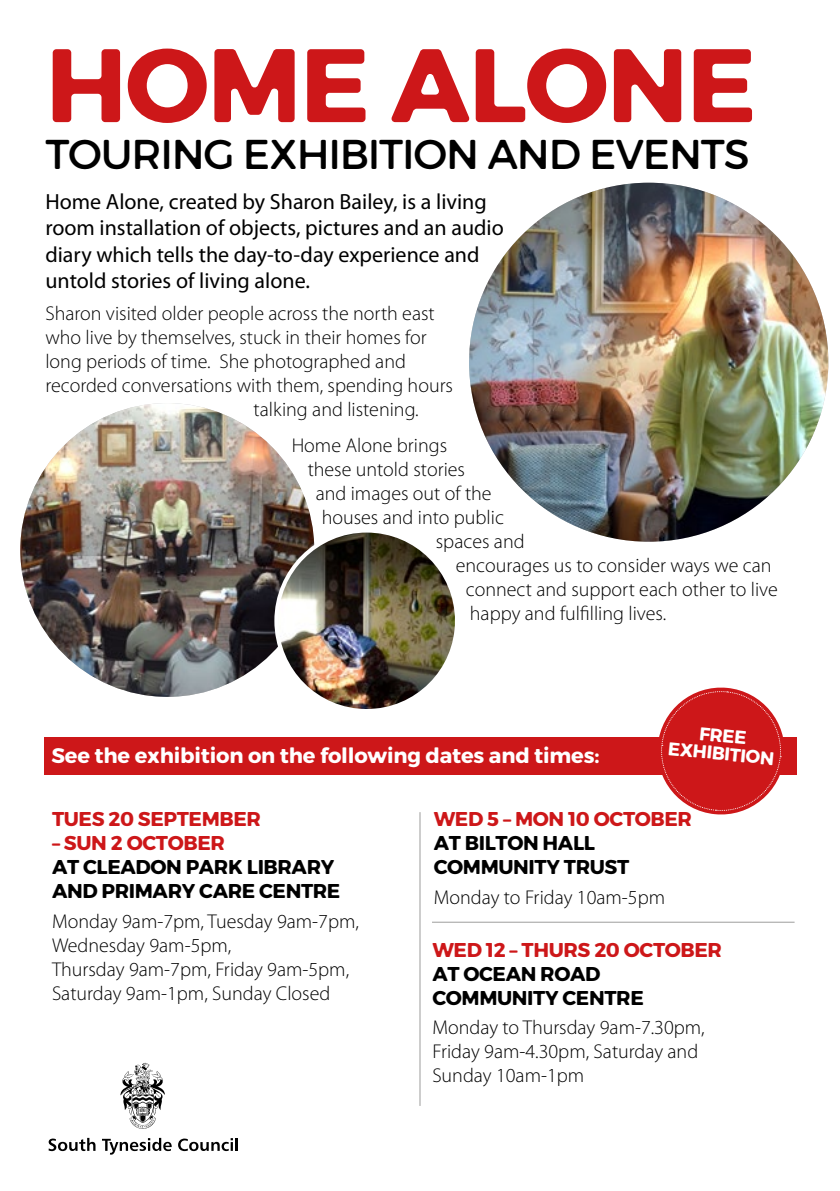
<style>
.page{position:relative;width:840px;height:1191px;background:#fff}
.page>*{position:absolute;margin:0;border:0;box-sizing:border-box;transform-origin:0 0}
.t1{font:104.2px "Trueno Round Bd";letter-spacing:-.02em;color:#cd1719}
.t2{font:41.6px "Trueno Round";letter-spacing:-.03em;color:#000}
.t3{font:22px/26.4px "Myriad Pro";color:#000}
.t4{font:21px "Trueno Round Bd";letter-spacing:-.01em;color:#fff}
.t5{font:300 20px/24px "Myriad Pro";color:#000}
.t6{font:20px/24px "Trueno Round Bd";letter-spacing:-.02em;color:#000}
.t7{font:20px "Trueno Round Bd";letter-spacing:-.02em;color:#cd1719}
.t8{font:18.4px/17.8px "Trueno Round Bd";color:#fff;text-align:center}
</style>
<div class="page">
<img style="left:469px;top:183px;width:358px;height:359px;border-radius:179px">
<svg style="left:49px;top:1137px;width:46px;height:14px"></svg>
<svg style="left:102px;top:1137px;width:69px;height:17px"></svg>
<svg style="left:178px;top:1138px;width:59px;height:13px"></svg>
<svg style="left:120px;top:1062px;width:45px;height:67px"></svg>
<div style="left:44px;top:737px;width:752px;height:37px;background:#cd1719"></div>
<svg style="left:654px;top:687px;width:133px;height:128px"></svg>
<img style="left:20px;top:403px;width:294px;height:294px;border-radius:147px">
<img style="left:276px;top:530px;width:180px;height:181px;border-radius:90px">
<div style="left:274px;top:528px;width:184px;height:185px;border:4px solid #fff;border-radius:50%"></div>
<hr style="left:419px;top:812px;width:1px;height:294px;background:#9d9d9c">
<hr style="left:432px;top:921px;width:362px;height:1px;background:#9d9d9c">
<h1 class="t1" style="left:45px;top:20px;width:712px">HOME ALONE</h1>
<h2 class="t2" style="left:45px;top:128px;width:705px">TOURING EXHIBITION AND EVENTS</h2>
<p class="t3" style="left:45px;top:188px;width:459px">Home Alone, created by Sharon Bailey, is a living room installation of objects, pictures and an audio diary which tells the day-to-day experience and untold stories of living alone.</p>
<p class="t5" style="left:45px;top:301px;width:390px">Sharon visited older people across the north east</p>
<p class="t5" style="left:45px;top:325px;width:382px">who live by themselves, stuck in their homes for</p>
<p class="t5" style="left:45px;top:349px;width:362px">long periods of time. She photographed and</p>
<p class="t5" style="left:45px;top:373px;width:409px">recorded conversations with them, spending hours</p>
<p class="t5" style="left:253px;top:397px;width:166px">talking and listening.</p>
<p class="t5" style="left:291px;top:432px;width:157px">Home Alone brings</p>
<p class="t5" style="left:307px;top:456px;width:159px">these untold stories</p>
<p class="t5" style="left:315px;top:480px;width:177px">and images out of the</p>
<p class="t5" style="left:321px;top:504px;width:184px">houses and into public</p>
<p class="t5" style="left:435px;top:528px;width:90px">spaces and</p>
<p class="t5" style="left:455px;top:552px;width:317px">encourages us to consider ways we can</p>
<p class="t5" style="left:465px;top:576px;width:313px">connect and support each other to live</p>
<p class="t5" style="left:469px;top:600px;width:198px">happy and fulfilling lives.</p>
<p class="t4" style="left:52px;top:742px;width:549px">See the exhibition on the following dates and times:</p>
<p class="t8" style="left:670px;top:722px;width:108px;rotate:5deg">FREE<br>EXHIBITION</p>
<p class="t7" style="left:52px;top:806px;width:210px">TUES 20 SEPTEMBER</p>
<p class="t7" style="left:52px;top:830px;width:174px">– SUN 2 OCTOBER</p>
<p class="t6" style="left:52px;top:855px;width:290px">AT CLEADON PARK LIBRARY<br>AND PRIMARY CARE CENTRE</p>
<p class="t5" style="left:52px;top:909px;width:308px">Monday 9am-7pm, Tuesday 9am-7pm,<br>Wednesday 9am-5pm,<br>Thursday 9am-7pm, Friday 9am-5pm,<br>Saturday 9am-1pm, Sunday Closed</p>
<p class="t7" style="left:433px;top:806px;width:260px">WED 5 – MON 10 OCTOBER</p>
<p class="t6" style="left:433px;top:831px;width:197px">AT BILTON HALL<br>COMMUNITY TRUST</p>
<p class="t5" style="left:433px;top:885px;width:233px">Monday to Friday 10am-5pm</p>
<p class="t7" style="left:432px;top:937px;width:291px">WED 12 – THURS 20 OCTOBER</p>
<p class="t6" style="left:432px;top:962px;width:213px">AT OCEAN ROAD<br>COMMUNITY CENTRE</p>
<p class="t5" style="left:432px;top:1015px;width:274px">Monday to Thursday 9am-7.30pm,<br>Friday 9am-4.30pm, Saturday and<br>Sunday 10am-1pm</p>
</div>
